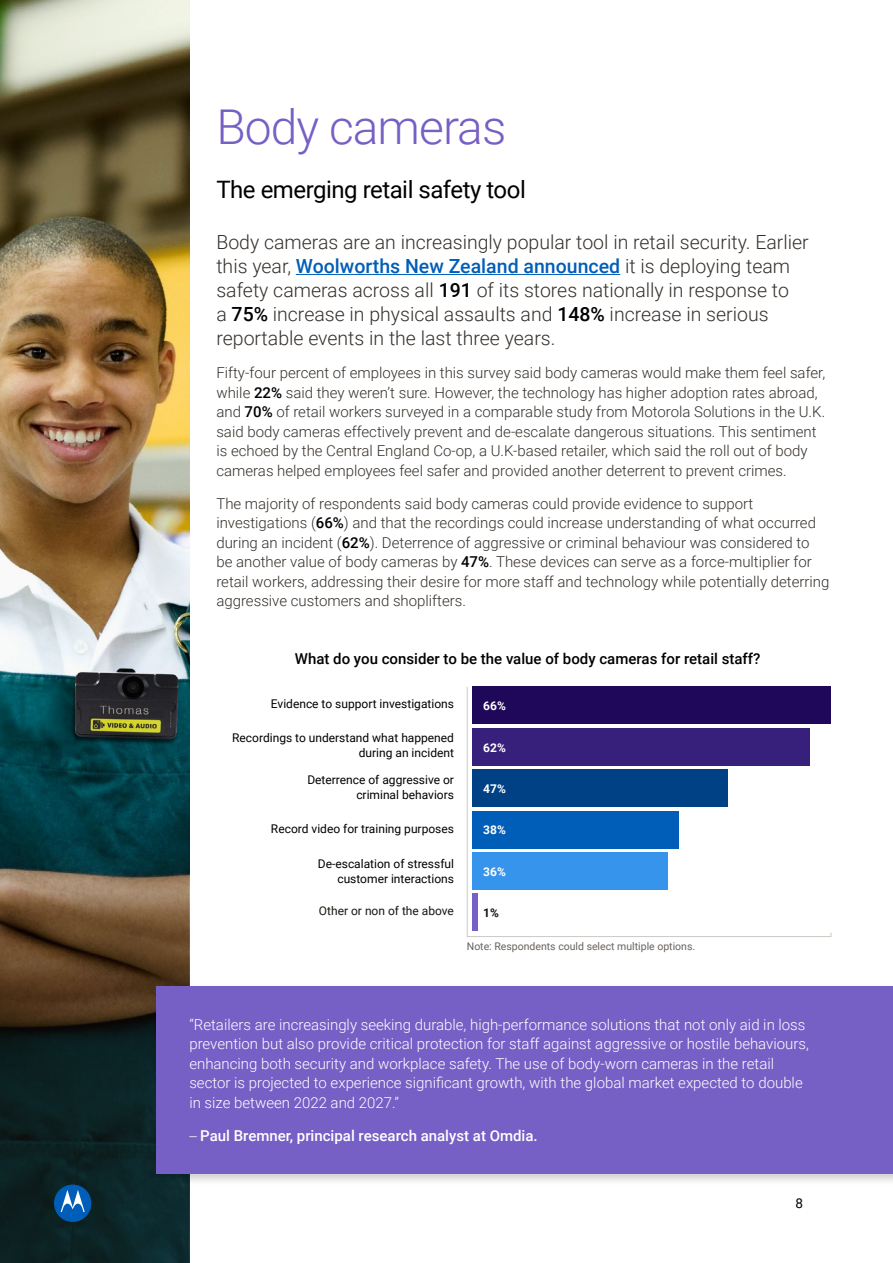
<style>
.page{position:relative;width:893px;height:1263px;background:#fff}
.page>*{position:absolute;margin:0;border:0;box-sizing:border-box;transform-origin:0 0}
.t1{font:300 48px "Roboto";letter-spacing:-.02em;color:#765fc5}
.t2{font:24px "Roboto";letter-spacing:-.02em;color:#000}
.t3{font:300 19.5px/24px "Roboto";color:#352f2a}
.t4{font:300 15px/19.5px "Roboto";color:#352f2a}
.t5{font:300 15px/19.5px "Roboto";color:#fff}
.t6{font:500 15px "Roboto";color:#000}
.t7{font:500 15px "Roboto";color:#fff}
.t8{font:13.5px "Roboto";color:#000}
.t9{font:12px/15px "Roboto";color:#000;text-align:right}
.t10{font:12px "Roboto";color:#1a1510}
.t11{font:700 12px "Roboto";color:#fff}
.t12{font:700 12px "Roboto";color:#1a1510}
.t13{font:10.5px "Roboto";color:#67625d}
.s1{font-weight:500;color:#005eb8}
.s2{font-weight:500;color:#000}
.s3{font-weight:700;color:#fff}
.s4{color:#fff}
.s5{font-family:"Univers LT Std";font-weight:300;font-stretch:condensed}
</style>
<div class="page">
<img style="left:0;top:0;width:189px;height:817px">
<svg style="left:0;top:817px;width:189px;height:446px;background:#2b332c"></svg>
<div style="left:153px;top:982px;width:740px;height:204px;background:#000;opacity:.2"></div>
<div style="left:157px;top:986px;width:736px;height:188px;background:#765fc5"></div>
<svg style="left:466px;top:686px;width:366px;height:251px"></svg>
<div style="left:472px;top:894px;width:6px;height:37px;background:#765fc5"></div>
<div style="left:472px;top:852px;width:196px;height:38px;background:#3694ed"></div>
<div style="left:472px;top:811px;width:207px;height:37px;background:#005eb8"></div>
<div style="left:472px;top:770px;width:256px;height:37px;background:#004085"></div>
<div style="left:472px;top:728px;width:338px;height:37px;background:#37207c"></div>
<div style="left:472px;top:687px;width:359px;height:37px;background:#1f085a"></div>
<hr style="left:296px;top:274px;width:324px;height:1px;background:#005eb8">
<div style="left:54px;top:1184px;width:37px;height:38px;background:#005eb8;border-radius:50%"></div>
<svg style="left:61px;top:1190px;width:24px;height:22px"></svg>
<h1 class="t1" style="left:216px;top:93px;width:291px">Body cameras</h1>
<h2 class="t2" style="left:216px;top:173px;width:311px">The emerging retail safety tool</h2>
<p class="t3" style="left:216px;top:229px;width:594px">Body cameras are an increasingly popular tool in retail security. Earlier this year, <span class="s1">Woolworths New Zealand announced</span> it is deploying team safety cameras across all <span class="s2">191</span> of its stores nationally in response to<br>a <span class="s2">75%</span> increase in physical assaults and <span class="s2">148%</span> increase in serious reportable events in the last three years.</p>
<p class="t4" style="left:216px;top:362px;width:610px">Fifty-four percent of employees in this survey said body cameras would make them feel safer, while <span class="s2">22%</span> said they weren’t sure. However, the technology has higher adoption rates abroad, and <span class="s2">70%</span> of retail workers surveyed in a comparable study from Motorola Solutions in the U.K. said body cameras effectively prevent and de-escalate dangerous situations. This sentiment is echoed by the Central England Co-op, a U.K-based retailer, which said the roll out of body cameras helped employees feel safer and provided another deterrent to prevent crimes.</p>
<p class="t4" style="left:216px;top:493px;width:614px">The majority of respondents said body cameras could provide evidence to support investigations (<span class="s2">66%</span>) and that the recordings could increase understanding of what occurred during an incident (<span class="s2">62%</span>). Deterrence of aggressive or criminal behaviour was considered to be another value of body cameras by <span class="s2">47%</span>. These devices can serve as a force-multiplier for retail workers, addressing their desire for more staff and technology while potentially deterring aggressive customers and shoplifters.</p>
<p class="t6" style="left:295px;top:649px;width:467px">What do you consider to be the value of body cameras for retail staff?</p>
<p class="t9" style="left:271px;top:696px;width:185px">Evidence to support investigations</p>
<p class="t9" style="left:232px;top:730px;width:223px">Recordings to understand what happened during an incident</p>
<p class="t9" style="left:307px;top:771px;width:148px">Deterrence of aggressive or criminal behaviors</p>
<p class="t9" style="left:271px;top:820px;width:185px">Record video for training purposes</p>
<p class="t9" style="left:276px;top:856px;width:180px"><span class="s3">48%</span> <span class="s4">Sh</span>De-escalation of stressful customer interactions</p>
<p class="t10" style="left:319px;top:903px;width:137px">Other or non of the above</p>
<p class="t11" style="left:483px;top:697px;width:24px">66%</p>
<p class="t11" style="left:483px;top:739px;width:24px">62%</p>
<p class="t11" style="left:483px;top:780px;width:24px">47%</p>
<p class="t11" style="left:483px;top:822px;width:24px">38%</p>
<p class="t11" style="left:483px;top:863px;width:24px">36%</p>
<p class="t12" style="left:483px;top:904px;width:17px">1%</p>
<p class="t13" style="left:467px;top:938px;width:230px">Note: Respondents could select multiple options.</p>
<p class="t5" style="left:189px;top:1014px;width:621px">“Retailers are increasingly seeking durable, high-performance solutions that not only aid in loss prevention but also provide critical protection for staff against aggressive or hostile behaviours, enhancing both security and workplace safety. The use of body-worn cameras in the retail sector is projected to experience significant growth, with the global market expected to double in size between 2022 and 2027.”</p>
<p class="t7" style="left:189px;top:1125px;width:350px"><span class="s5">–</span> Paul Bremner, principal research analyst at Omdia.</p>
<p class="t8" style="left:795px;top:1194px;width:9px">8</p>
</div>
